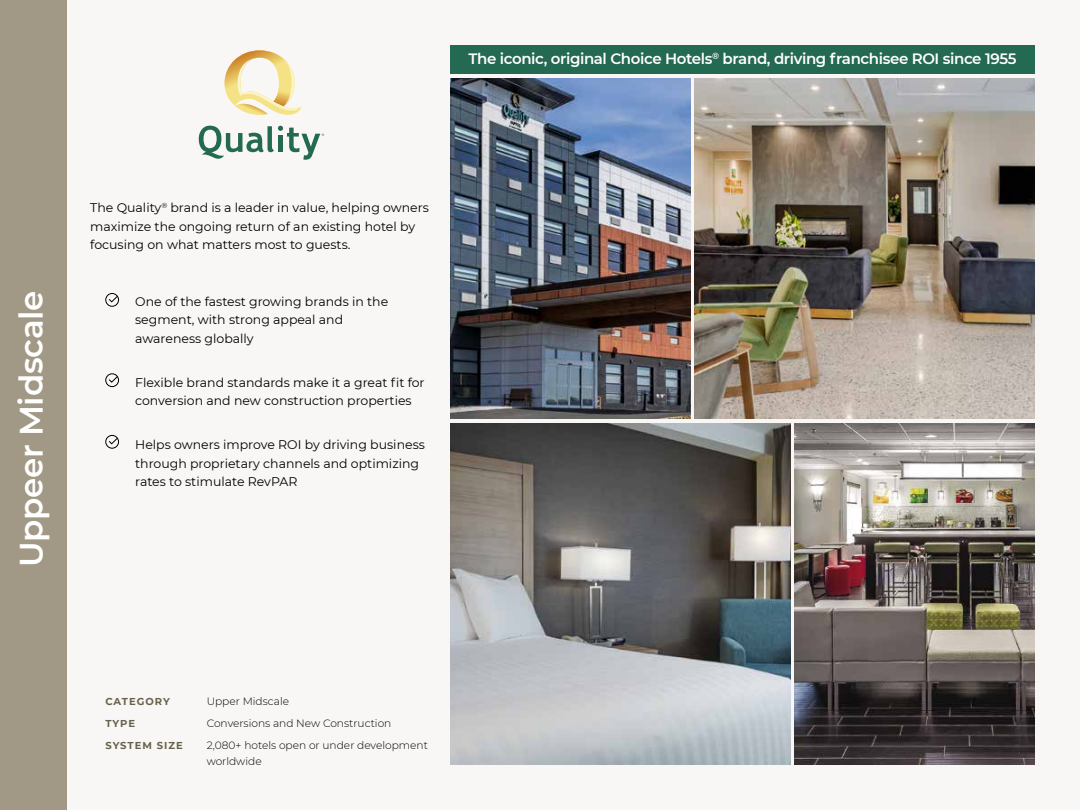
<style>
.page{position:relative;width:1080px;height:810px;background:#fff}
.page>*{position:absolute;margin:0;border:0;box-sizing:border-box;transform-origin:0 0}
.t1{font:600 32.5px "Montserrat";letter-spacing:-.01em;color:#fff}
.t2{font:600 15px "Montserrat";letter-spacing:-.025em;color:#fff}
.t3{font:12.5px/18.8px "Montserrat";color:#000}
.t4{font:300 10.62px/16.2px "Montserrat";color:#000}
.t5{font:700 10px "Montserrat";letter-spacing:.095em;color:#67624b}
</style>
<div class="page">
<div style="left:68px;top:0;width:1012px;height:810px;background:#f9f7f5"></div>
<div style="left:450px;top:45px;width:585px;height:28px;background:#246951"></div>
<div style="left:0;top:0;width:67px;height:810px;background:#a19985"></div>
<img style="left:450px;top:78px;width:240px;height:341px">
<img style="left:695px;top:78px;width:340px;height:341px">
<img style="left:450px;top:423px;width:340px;height:342px">
<img style="left:795px;top:423px;width:240px;height:342px">
<div style="left:105px;top:293px;width:14px;height:14px;border:1px solid #000;border-radius:50%"></div>
<svg style="left:108px;top:295px;width:10px;height:8px"></svg>
<div style="left:105px;top:374px;width:14px;height:13px;border:1px solid #000;border-radius:50%"></div>
<svg style="left:108px;top:376px;width:10px;height:7px"></svg>
<div style="left:105px;top:435px;width:14px;height:14px;border:1px solid #000;border-radius:50%"></div>
<svg style="left:108px;top:437px;width:10px;height:8px"></svg>
<svg style="left:225px;top:50px;width:76px;height:65px"></svg>
<svg style="left:199px;top:126px;width:125px;height:34px"></svg>
<p class="t2" style="left:469px;top:48px;width:549px">The iconic, original Choice Hotels<sup>®</sup> brand, driving franchisee ROI since 1955</p>
<h1 class="t1" style="left:8px;top:567px;width:278px;rotate:-90deg">Uppeer Midscale</h1>
<p class="t3" style="left:90px;top:198px;width:340px">The Quality<sup>®</sup> brand is a leader in value, helping owners maximize the ongoing return of an existing hotel by focusing on what matters most to guests.</p>
<p class="t3" style="left:135px;top:291px;width:255px">One of the fastest growing brands in the segment, with strong appeal and awareness globally</p>
<p class="t3" style="left:135px;top:372px;width:291px">Flexible brand standards make it a great fit for conversion and new construction properties</p>
<p class="t3" style="left:135px;top:435px;width:291px">Helps owners improve ROI by driving business through proprietary channels and optimizing rates to stimulate RevPAR</p>
<p class="t5" style="left:105px;top:694px;width:66px">CATEGORY</p>
<p class="t4" style="left:207px;top:693px;width:84px">Upper Midscale</p>
<p class="t5" style="left:105px;top:716px;width:31px">TYPE</p>
<p class="t4" style="left:207px;top:715px;width:186px">Conversions and New Construction</p>
<p class="t5" style="left:105px;top:738px;width:79px">SYSTEM SIZE</p>
<p class="t4" style="left:207px;top:737px;width:223px">2,080+ hotels open or under development worldwide</p>
</div>
